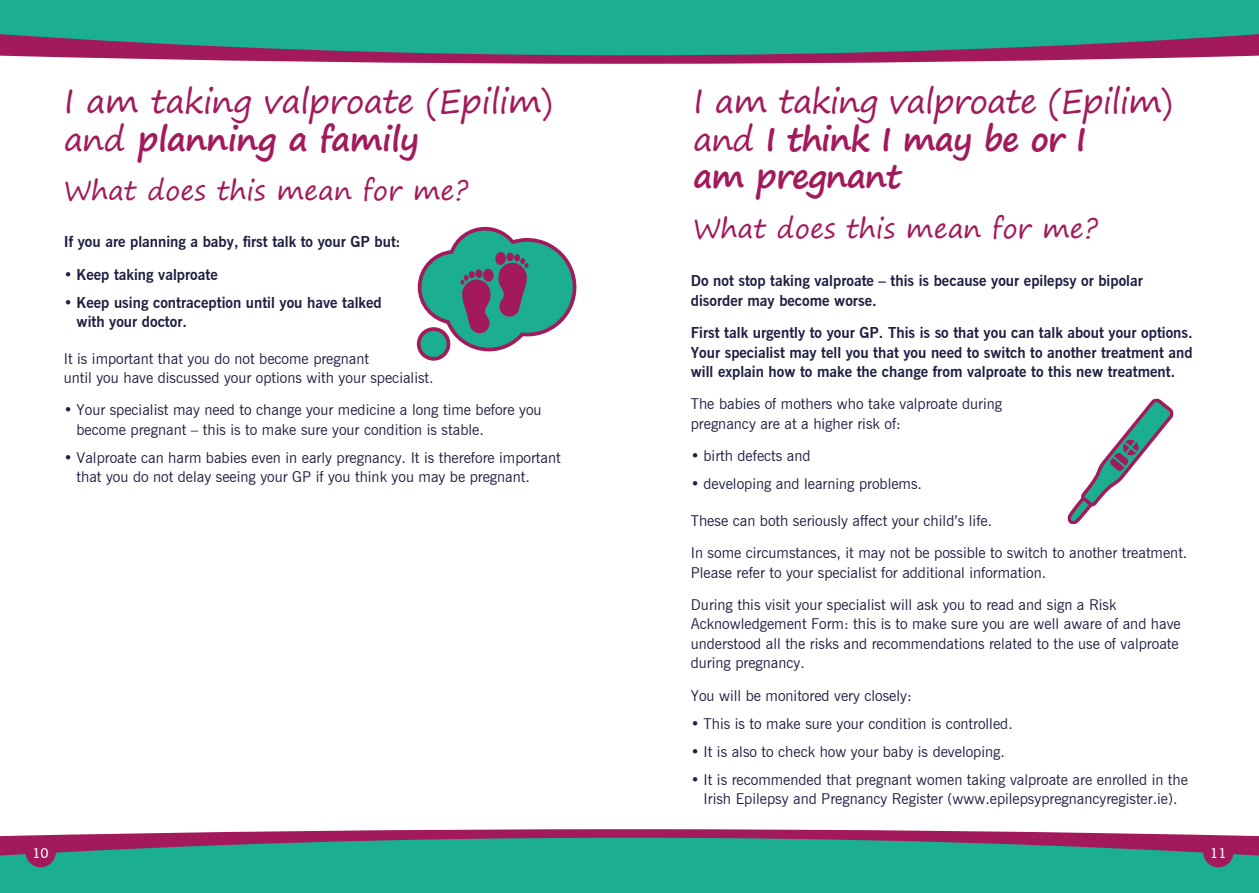
<style>
.page{position:relative;width:1259px;height:893px;background:#fff}
.page>*{position:absolute;margin:0;border:0;box-sizing:border-box;transform-origin:0 0}
.t1{font:33px/37.5px "Segoe Print";letter-spacing:-.025em;color:#a21a5b}
.t2{font:27px "Segoe Print";color:#a21a5b}
.t3{font:15px/19.5px "News Gothic BT";color:#1e1f42}
.t4{font:700 15px/19.5px "News Gothic BT";color:#1e1f42}
.t5{font:600 13.5px "News Gothic BT";color:#fff}
.s1{font-weight:700}
.s2{font-weight:400}
</style>
<div class="page">
<svg style="left:0;top:829px;width:1259px;height:9px;fill:#a21a5b"></svg>
<svg style="left:0;top:838px;width:1259px;height:55px;fill:#1baf90"></svg>
<svg style="left:0;top:55px;width:1259px;height:9px;fill:#a21a5b"></svg>
<svg style="left:0;top:0;width:1259px;height:55px;fill:#1baf90"></svg>
<div style="left:1203px;top:837px;width:30px;height:30px;background:#a21a5b;border-radius:50%"></div>
<div style="left:26px;top:837px;width:30px;height:30px;background:#a21a5b;border-radius:50%"></div>
<div style="left:417px;top:327px;width:33px;height:34px;border:7px solid #a21a5b;border-radius:50%"></div>
<svg style="left:420px;top:331px;width:27px;height:26px"></svg>
<svg style="left:417px;top:227px;width:159px;height:128px"></svg>
<svg style="left:1067px;top:398px;width:107px;height:127px"></svg>
<h1 class="t1" style="left:64px;top:82px;width:491px">I am taking valproate (Epilim) and <span class="s1">planning a family</span></h1>
<h2 class="t2" style="left:64px;top:166px;width:406px">What does this mean for me?</h2>
<p class="t4" style="left:64px;top:232px;width:338px">If you are planning a baby, first talk to your GP but:</p>
<p class="t4" style="left:64px;top:264px;width:155px"><span class="s2">•</span> Keep taking valproate</p>
<p class="t4" style="left:77px;top:292px;width:307px;text-indent:-13px"><span class="s2">•</span> Keep using contraception until you have talked with your doctor.</p>
<p class="t3" style="left:64px;top:348px;width:371px">It is important that you do not become pregnant<br>until you have discussed your options with your specialist.</p>
<p class="t3" style="left:77px;top:400px;width:466px;text-indent:-13px">• Your specialist may need to change your medicine a long time before you become pregnant – this is to make sure your condition is stable.</p>
<p class="t3" style="left:77px;top:448px;width:486px;text-indent:-13px">• Valproate can harm babies even in early pregnancy. It is therefore important that you do not delay seeing your GP if you think you may be pregnant.</p>
<h1 class="t1" style="left:693px;top:82px;width:481px">I am taking valproate (Epilim) and <span class="s1">I think I may be or I<br>am pregnant</span></h1>
<h2 class="t2" style="left:693px;top:204px;width:406px">What does this mean for me?</h2>
<p class="t4" style="left:691px;top:271px;width:453px">Do not stop taking valproate – this is because your epilepsy or bipolar disorder may become worse.</p>
<p class="t4" style="left:691px;top:323px;width:503px;text-align:justify">First talk urgently to your GP. This is so that you can talk about your options.<br>Your specialist may tell you that you need to switch to another treatment and will explain how to make the change from valproate to this new treatment.</p>
<p class="t3" style="left:691px;top:394px;width:313px">The babies of mothers who take valproate during pregnancy are at a higher risk of:</p>
<p class="t3" style="left:691px;top:446px;width:121px">• birth defects and</p>
<p class="t3" style="left:691px;top:474px;width:233px">• developing and learning problems.</p>
<p class="t3" style="left:691px;top:504px;width:498px;line-height:32.2px">These can both seriously affect your child’s life.<br>In some circumstances, it may not be possible to switch to another treatment.</p>
<p class="t3" style="left:691px;top:556px;width:427px;line-height:32.2px">Please refer to your specialist for additional information.<br>During this visit your specialist will ask you to read and sign a Risk</p>
<p class="t3" style="left:691px;top:614px;width:491px">Acknowledgement Form: this is to make sure you are well aware of and have understood all the risks and recommendations related to the use of valproate during pregnancy.</p>
<p class="t3" style="left:691px;top:685px;width:222px">You will be monitored very closely:</p>
<p class="t3" style="left:691px;top:713px;width:323px">• This is to make sure your condition is controlled.</p>
<p class="t3" style="left:691px;top:741px;width:316px">• It is also to check how your baby is developing.</p>
<p class="t3" style="left:691px;top:769px;width:499px;text-align:center">• It is recommended that pregnant women taking valproate are enrolled in the<br>Irish Epilepsy and Pregnancy Register (www.epilepsypregnancyregister.ie).</p>
<p class="t5" style="left:32px;top:845px;width:18px">10</p>
<p class="t5" style="left:1210px;top:845px;width:18px">11</p>
</div>
